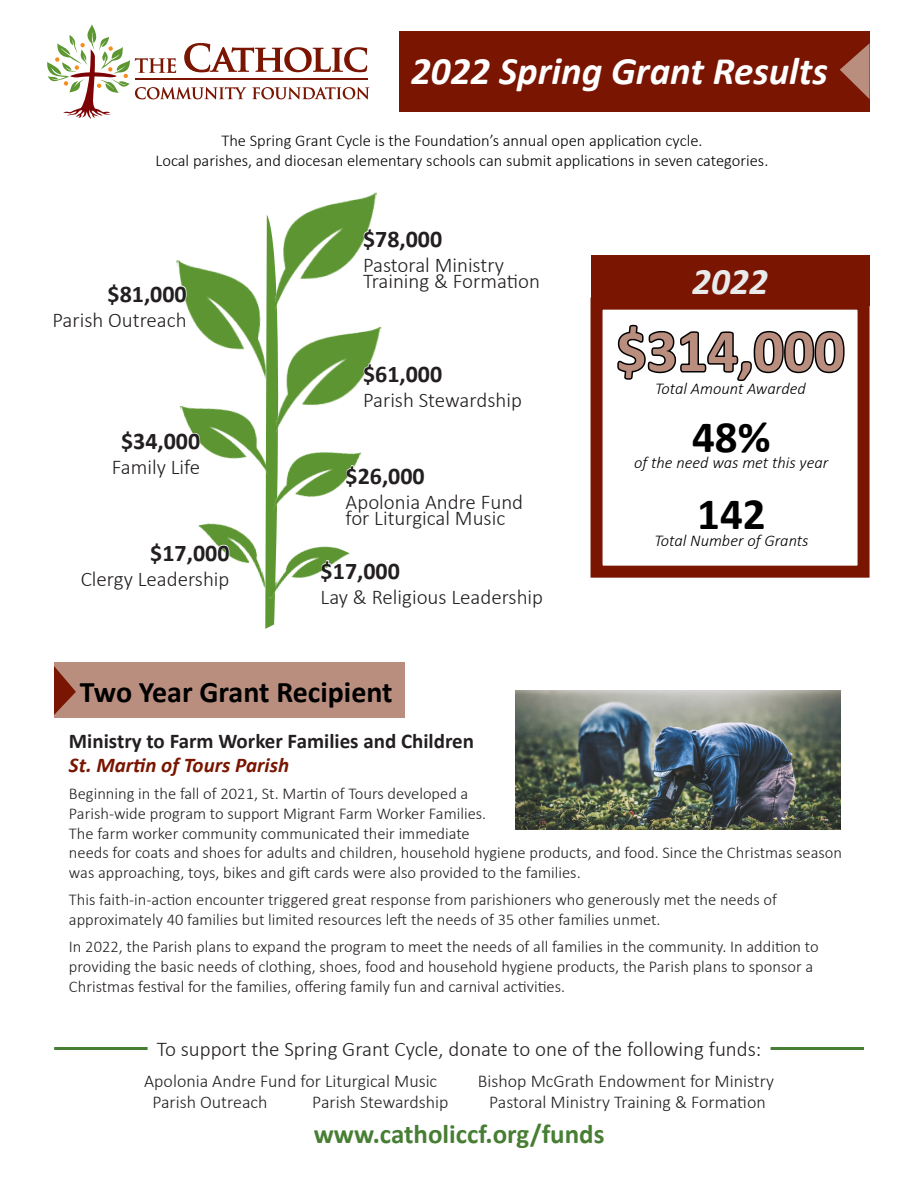
<style>
.page{position:relative;width:918px;height:1188px;background:#fff}
.page>*{position:absolute;margin:0;border:0;box-sizing:border-box;transform-origin:0 0}
.t1{font:700 60px "Calibri";color:#ba8e7f}
.t2{font:700 45px "Calibri";color:#000}
.t3{font:italic 700 39px "Calibri";color:#fff}
.t4{font:italic 700 37.5px "Calibri";color:#e9eaeb}
.t5{font:700 30px "Calibri";color:#000}
.t6{font:700 27px "Calibri";color:#477e34}
.t7{font:700 24px "Calibri";color:#231f20}
.t8{font:300 21px/16.5px "Calibri";color:#231f20}
.t9{font:700 21px/24px "Calibri";color:#231f20}
.t10{font:300 18px "Calibri";color:#231f20}
.t11{font:300 16.5px/19.8px "Calibri";color:#231f20}
.t12{font:300 16.5px/19.8px "Calibri";color:#000;text-align:center}
.t13{font:italic 300 16.5px "Calibri";color:#000}
.s1{font-style:italic;color:#791500}
</style>
<div class="page">
<div style="left:591px;top:298px;width:279px;height:280px;border:12px solid #791500"></div>
<svg style="left:615px;top:305px;width:231px;height:77px"></svg>
<svg style="left:265px;top:215px;width:13px;height:414px;background:#6ea248"></svg>
<img style="left:276px;top:326px;width:105px;height:108px">
<img style="left:187px;top:260px;width:85px;height:122px">
<img style="left:230px;top:515px;width:36px;height:84px">
<img style="left:270px;top:193px;width:107px;height:118px">
<svg style="left:363px;top:205px;width:14px;height:69px"></svg>
<svg style="left:363px;top:341px;width:18px;height:68px"></svg>
<svg style="left:176px;top:260px;width:11px;height:46px"></svg>
<img style="left:268px;top:530px;width:52px;height:91px">
<img style="left:180px;top:397px;width:88px;height:88px">
<img style="left:273px;top:438px;width:72px;height:87px">
<svg style="left:345px;top:452px;width:17px;height:28px"></svg>
<svg style="left:320px;top:546px;width:30px;height:26px"></svg>
<svg style="left:180px;top:407px;width:21px;height:69px"></svg>
<svg style="left:198px;top:522px;width:32px;height:35px"></svg>
<img style="left:515px;top:690px;width:326px;height:140px">
<div style="left:591px;top:255px;width:279px;height:50px;background:#791500"></div>
<hr style="left:54px;top:1047px;width:94px;height:3px;background:#477e34">
<hr style="left:771px;top:1047px;width:93px;height:3px;background:#477e34">
<svg style="left:47px;top:24px;width:322px;height:95px"></svg>
<div style="left:399px;top:31px;width:471px;height:81px;background:#791500"></div>
<svg style="left:840px;top:43px;width:30px;height:56px"></svg>
<div style="left:54px;top:663px;width:350px;height:55px;background:#ba8e7f"></div>
<svg style="left:54px;top:666px;width:22px;height:49px"></svg>
<p class="t3" style="left:411px;top:43px;width:418px">2022 Spring Grant Results</p>
<p class="t12" style="left:156px;top:131px;width:614px">The Spring Grant Cycle is the Foundation’s annual open application cycle.<br>Local parishes, and diocesan elementary schools can submit applications in seven categories.</p>
<p class="t7" style="left:108px;top:277px;width:81px">$81,000</p>
<p class="t8" style="left:52px;top:311px;width:136px">Parish Outreach</p>
<p class="t7" style="left:121px;top:424px;width:81px">$34,000</p>
<p class="t8" style="left:112px;top:459px;width:90px">Family Life</p>
<p class="t7" style="left:150px;top:536px;width:81px">$17,000</p>
<p class="t8" style="left:81px;top:571px;width:150px">Clergy Leadership</p>
<p class="t7" style="left:363px;top:222px;width:81px">$78,000</p>
<p class="t8" style="left:363px;top:257px;width:178px">Pastoral Ministry<br>Training &amp; Formation</p>
<p class="t7" style="left:363px;top:357px;width:81px">$61,000</p>
<p class="t8" style="left:363px;top:392px;width:160px">Parish Stewardship</p>
<p class="t7" style="left:346px;top:459px;width:81px">$26,000</p>
<p class="t8" style="left:346px;top:494px;width:179px">Apolonia Andre Fund for Liturgical Music</p>
<p class="t7" style="left:321px;top:554px;width:81px">$17,000</p>
<p class="t8" style="left:321px;top:588px;width:224px">Lay &amp; Religious Leadership</p>
<p class="t5" style="left:80px;top:670px;width:314px">Two Year Grant Recipient</p>
<p class="t4" style="left:692px;top:255px;width:78px">2022</p>
<p class="t1" style="left:616px;top:309px;width:230px">$314,000</p>
<p class="t13" style="left:655px;top:378px;width:152px">Total Amount Awarded</p>
<p class="t2" style="left:692px;top:405px;width:80px">48%</p>
<p class="t13" style="left:634px;top:453px;width:196px">of the need was met this year</p>
<p class="t2" style="left:697px;top:483px;width:70px">142</p>
<p class="t13" style="left:654px;top:530px;width:156px">Total Number of Grants</p>
<p class="t9" style="left:69px;top:729px;width:407px">Ministry to Farm Worker Families and Children<br><span class="s1">St. Martin of Tours Parish</span></p>
<p class="t11" style="left:69px;top:783px;width:775px">Beginning in the fall of 2021, St. Martin of Tours developed a<br>Parish-wide program to support Migrant Farm Worker Families.<br>The farm worker community communicated their immediate<br>needs for coats and shoes for adults and children, household hygiene products, and food. Since the Christmas season was approaching, toys, bikes and gift cards were also provided to the families.</p>
<p class="t11" style="left:69px;top:890px;width:710px">This faith-in-action encounter triggered great response from parishioners who generously met the needs of approximately 40 families but limited resources left the needs of 35 other families unmet.</p>
<p class="t11" style="left:69px;top:936px;width:751px">In 2022, the Parish plans to expand the program to meet the needs of all families in the community. In addition to providing the basic needs of clothing, shoes, food and household hygiene products, the Parish plans to sponsor a<br>Christmas festival for the families, offering family fun and carnival activities.</p>
<p class="t8" style="left:157px;top:1040px;width:606px">To support the Spring Grant Cycle, donate to one of the following funds:</p>
<p class="t10" style="left:144px;top:1070px;width:295px">Apolonia Andre Fund for Liturgical Music</p>
<p class="t10" style="left:478px;top:1070px;width:298px">Bishop McGrath Endowment for Ministry</p>
<p class="t10" style="left:152px;top:1091px;width:117px">Parish Outreach</p>
<p class="t10" style="left:312px;top:1091px;width:138px">Parish Stewardship</p>
<p class="t10" style="left:489px;top:1091px;width:278px">Pastoral Ministry Training &amp; Formation</p>
<p class="t6" style="left:314px;top:1115px;width:292px">www.catholiccf.org/funds</p>
</div>
